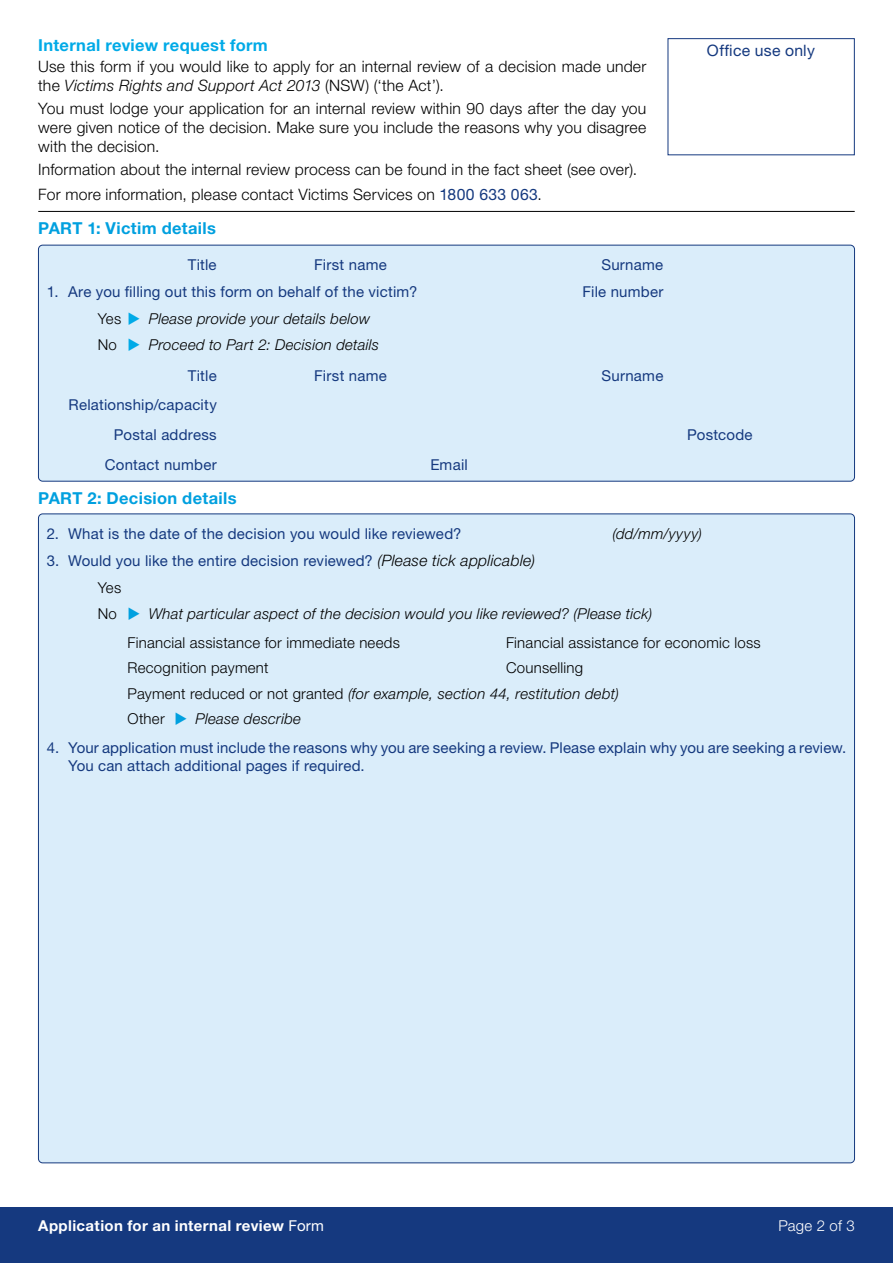
<style>
.page{position:relative;width:893px;height:1263px;background:#fff}
.page>*{position:absolute;margin:0;border:0;box-sizing:border-box;transform-origin:0 0}
.t1{font:700 16.5px "Helvetica Neue LT Std";letter-spacing:.02em;color:#00a0df}
.t2{font:700 16.5px "Helvetica Neue LT Std";letter-spacing:.02em;color:#00aae7}
.t3{font:300 15.75px/23.1px "Helvetica Neue LT Std";letter-spacing:.015em;color:#000}
.t4{font:15.75px "Helvetica Neue LT Std";letter-spacing:.015em;color:#15397f}
.t5{font:15px/18px "Helvetica Neue LT Std";letter-spacing:.01em;color:#15397f}
.t6{font:italic 300 15px "Helvetica Neue LT Std";letter-spacing:.015em;color:#000}
.t7{font:300 15px "Helvetica Neue LT Std";letter-spacing:.015em;color:#000}
.t8{font:700 15px "Helvetica Neue LT Std";letter-spacing:.025em;color:#fff}
.t9{font:300 15px "Helvetica Neue LT Std";letter-spacing:.01em;color:#fff}
.s1{font-style:italic}
.s2{font-weight:400;color:#15397f}
.s3{font-style:normal}
.s4{color:#00aae7}
.s5{font-weight:300;font-style:italic;font-size:15.75px;color:#000}
.s6{color:#00a0df}
.s7{font-weight:400}
</style>
<div class="page">
<div style="left:0;top:1208px;width:893px;height:55px;background:#15397f"></div>
<hr style="left:38px;top:211px;width:817px;height:1px;background:#000">
<div style="left:668px;top:38px;width:187px;height:117px;border:1px solid #15397f"></div>
<div style="left:38px;top:245px;width:816px;height:236px;background:#daedfa;border-radius:4px"></div>
<div style="left:38px;top:245px;width:817px;height:236px;border:1px solid #15397f;border-radius:4px"></div>
<div style="left:38px;top:514px;width:816px;height:649px;background:#daedfa;border-radius:4px"></div>
<h2 class="t2" style="left:38px;top:35px;width:231px">Internal review request form</h2>
<p class="t3" style="left:38px;top:55px;width:610px">Use this form if you would like to apply for an internal review of a decision made under</p>
<p class="t3" style="left:38px;top:74px;width:610px">the <span class="s1">Victims Rights and Support Act 2013</span> (NSW) (‘the Act’).<br>You must lodge your application for an internal review within 90 days after the day you</p>
<p class="t3" style="left:38px;top:118px;width:609px;line-height:18.9px">were given notice of the decision. Make sure you include the reasons why you disagree with the decision.</p>
<p class="t3" style="left:38px;top:158px;width:600px">Information about the internal review process can be found in the fact sheet (see over).</p>
<p class="t3" style="left:38px;top:183px;width:505px">For more information, please contact Victims Services on <span class="s2">1800 633 063</span>.</p>
<h2 class="t1" style="left:38px;top:218px;width:179px">PART 1: Victim details</h2>
<p class="t5" style="left:188px;top:255px;width:30px">Title</p>
<p class="t5" style="left:314px;top:255px;width:74px">First name</p>
<p class="t5" style="left:601px;top:255px;width:63px">Surname</p>
<p class="t5" style="left:47px;top:282px;width:372px">1. Are you flling out this form on behalf of the victim?</p>
<p class="t5" style="left:582px;top:282px;width:82px">File number</p>
<p class="t6" style="left:98px;top:310px;width:274px"><span class="s3">Yes</span> <span class="s4">◆</span> Please provide your details below</p>
<p class="t6" style="left:98px;top:335px;width:283px"><span class="s3">No</span> <span class="s4">◆</span> Proceed to Part 2: Decision details</p>
<p class="t5" style="left:188px;top:366px;width:30px">Title</p>
<p class="t5" style="left:314px;top:366px;width:74px">First name</p>
<p class="t5" style="left:602px;top:366px;width:63px">Surname</p>
<p class="t5" style="left:69px;top:396px;width:150px">Relationship/capacity</p>
<p class="t5" style="left:114px;top:425px;width:104px">Postal address</p>
<p class="t5" style="left:687px;top:425px;width:67px">Postcode</p>
<p class="t5" style="left:105px;top:455px;width:113px">Contact number</p>
<p class="t5" style="left:430px;top:455px;width:39px">Email</p>
<h2 class="t1" style="left:38px;top:487px;width:200px">PART 2: Decision details</h2>
<p class="t5" style="left:47px;top:525px;width:416px">2. What is the date of the decision you would like reviewed?</p>
<p class="t6" style="left:612px;top:525px;width:91px">(dd/mm/yyyy)</p>
<p class="t5" style="left:47px;top:552px;width:490px">3. Would you like the entire decision reviewed? <span class="s5">(Please tick applicable)</span></p>
<p class="t7" style="left:98px;top:578px;width:25px">Yes</p>
<p class="t6" style="left:98px;top:605px;width:556px"><span class="s3">No</span> <span class="s6">◆</span> What particular aspect of the decision would you like reviewed? (Please tick)</p>
<p class="t7" style="left:128px;top:633px;width:274px">Financial assistance for immediate needs</p>
<p class="t7" style="left:506px;top:633px;width:256px">Financial assistance for economic loss</p>
<p class="t7" style="left:128px;top:658px;width:142px">Recognition payment</p>
<p class="t7" style="left:506px;top:658px;width:79px">Counselling</p>
<p class="t6" style="left:128px;top:685px;width:493px"><span class="s3">Payment reduced or not granted</span> (for example, section 44, restitution debt)</p>
<p class="t6" style="left:128px;top:710px;width:175px"><span class="s3">Other</span> <span class="s6">◆</span> Please describe</p>
<p class="t5" style="left:68px;top:738px;width:780px;text-indent:-21px">4. Your application must include the reasons why you are seeking a review. Please explain why you are seeking a review.<br>You can attach additional pages if required.</p>
<p class="t4" style="left:707px;top:41px;width:109px">Offce use only</p>
<p class="t8" style="left:38px;top:1216px;width:287px">Application for an internal review <span class="s7">Form</span></p>
<p class="t9" style="left:778px;top:1217px;width:78px">Page 2 of 3</p>
</div>
